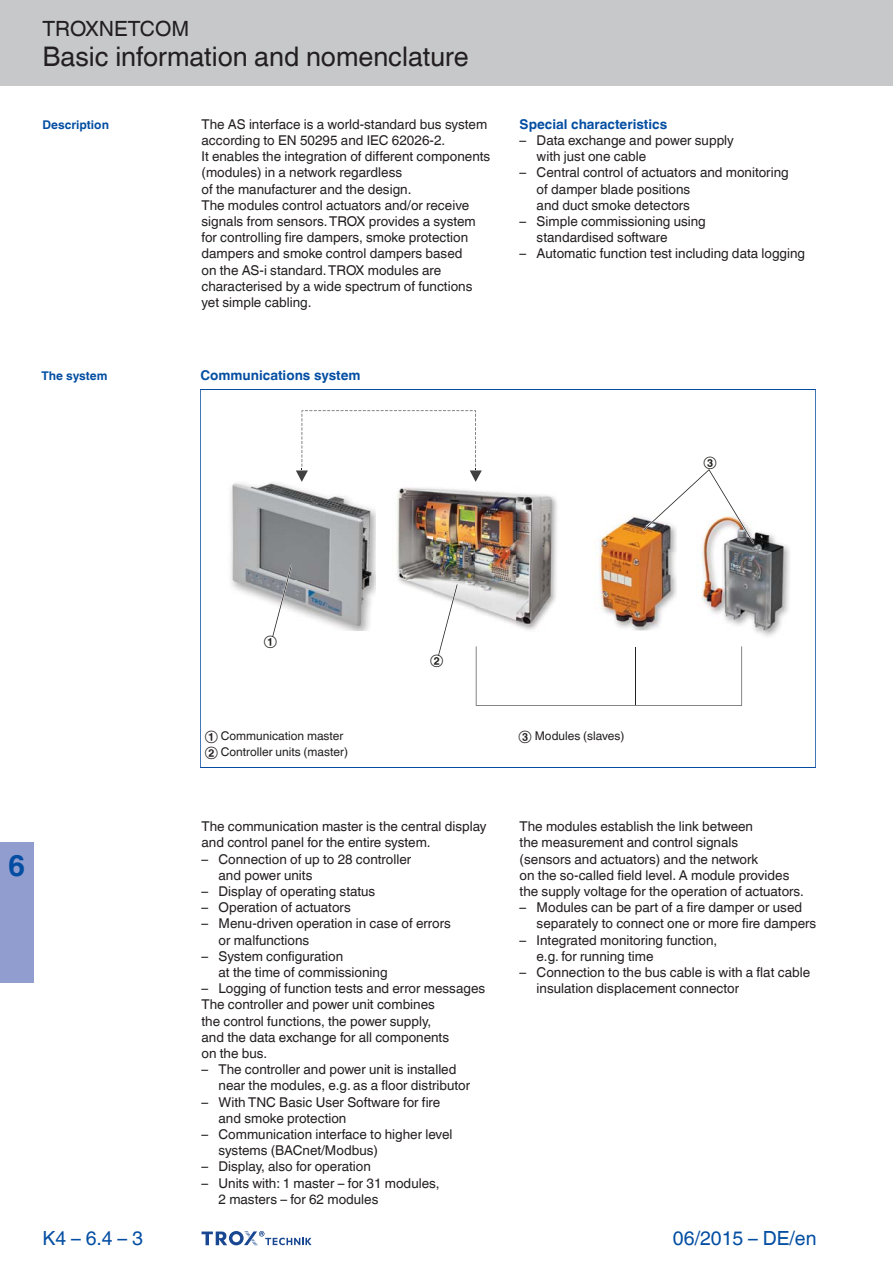
<style>
.page{position:relative;width:893px;height:1263px;background:#fff}
.page>*{position:absolute;margin:0;border:0;box-sizing:border-box;transform-origin:0 0}
.t1{font:700 30px "TROX Helvetica";color:#034ea2}
.t2{font:27px "TROX Helvetica";color:#231f20}
.t3{font:21px "TROX Helvetica";color:#231f20}
.t4{font:19.5px "TROX Helvetica";color:#034ea2}
.t5{font:13.5px/16.2px "TROX Helvetica";color:#231f20}
.t6{font:700 13.5px "TROX Helvetica";color:#034ea2}
.t7{font:12px/15.8px "TROX Helvetica";color:#231f20}
.t8{font:700 12px "TROX Helvetica";color:#034ea2}
.t9{font:12px "TROX Helvetica";color:#1c1c1a}
</style>
<div class="page">
<div style="left:0;top:0;width:893px;height:85px;background:#c6c8ca"></div>
<div style="left:0;top:842px;width:34px;height:140px;background:#929dcf"></div>
<svg style="left:202px;top:1231px;width:109px;height:15px"></svg>
<img style="left:701px;top:532px;width:89px;height:104px">
<img style="left:397px;top:487px;width:160px;height:143px">
<img style="left:593px;top:515px;width:84px;height:116px">
<img style="left:230px;top:483px;width:146px;height:148px">
<svg style="left:476px;top:646px;width:266px;height:60px"></svg>
<hr style="left:635px;top:647px;width:1px;height:58px;background:#231f20">
<svg style="left:296px;top:411px;width:186px;height:71px"></svg>
<svg style="left:272px;top:565px;width:20px;height:72px"></svg>
<svg style="left:457px;top:584px;width:1px;height:46px"></svg>
<svg style="left:438px;top:584px;width:19px;height:72px"></svg>
<svg style="left:643px;top:469px;width:111px;height:75px"></svg>
<hr style="left:200px;top:389px;width:1px;height:379px;background:#034ea2">
<hr style="left:815px;top:389px;width:1px;height:379px;background:#034ea2">
<hr style="left:200px;top:389px;width:615px;height:1px;background:#034ea2">
<hr style="left:200px;top:767px;width:615px;height:1px;background:#034ea2">
<h3 class="t3" style="left:42px;top:12px;width:148px">TROXNETCOM</h3>
<h2 class="t2" style="left:42px;top:35px;width:428px">Basic information and nomenclature</h2>
<p class="t8" style="left:42px;top:115px;width:68px">Description</p>
<p class="t5" style="left:202px;top:115px;width:290px">The AS interface is a world-standard bus system according to EN 50295 and IEC 62026-2.<br>It enables the integration of different components (modules) in a network regardless<br>of the manufacturer and the design.<br>The modules control actuators and/or receive signals from sensors. TROX provides a system for controlling fire dampers, smoke protection dampers and smoke control dampers based<br>on the AS-i standard. TROX modules are characterised by a wide spectrum of functions yet simple cabling.</p>
<p class="t8" style="left:41px;top:366px;width:68px">The system</p>
<p class="t6" style="left:200px;top:364px;width:162px">Communications system</p>
<p class="t6" style="left:520px;top:113px;width:149px">Special characteristics</p>
<p class="t5" style="left:537px;top:131px;width:199px;text-indent:-17px">– Data exchange and power supply with just one cable</p>
<p class="t5" style="left:537px;top:163px;width:253px;text-indent:-17px">– Central control of actuators and monitoring of damper blade positions<br>and duct smoke detectors</p>
<p class="t5" style="left:537px;top:212px;width:171px;text-indent:-17px">– Simple commissioning using standardised software</p>
<p class="t5" style="left:520px;top:244px;width:287px">– Automatic function test including data logging</p>
<p class="t9" style="left:703px;top:457px;width:15px">ݤ</p>
<h1 class="t1" style="left:8px;top:841px;width:19px">6</h1>
<h3 class="t4" style="left:42px;top:1222px;width:102px">K 4 – 6.4 – 3</h3>
<p class="t9" style="left:264px;top:636px;width:15px">ݢ</p>
<p class="t9" style="left:430px;top:655px;width:15px">ݣ</p>
<p class="t7" style="left:205px;top:727px;width:145px">① Communication master<br>② Controller units (master)</p>
<p class="t7" style="left:518px;top:727px;width:108px">③ Modules (slaves)</p>
<p class="t5" style="left:202px;top:817px;width:287px">The communication master is the central display and control panel for the entire system.</p>
<p class="t5" style="left:219px;top:849px;width:194px;text-indent:-17px">– Connection of up to 28 controller and power units</p>
<p class="t5" style="left:202px;top:882px;width:175px">– Display of operating status</p>
<p class="t5" style="left:202px;top:898px;width:151px">– Operation of actuators</p>
<p class="t5" style="left:219px;top:914px;width:234px;text-indent:-17px">– Menu-driven operation in case of errors or malfunctions</p>
<p class="t5" style="left:219px;top:947px;width:170px;text-indent:-17px">– System configuration<br>at the time of commissioning</p>
<p class="t5" style="left:202px;top:979px;width:285px">– Logging of function tests and error messages The controller and power unit combines<br>the control functions, the power supply,<br>and the data exchange for all components<br>on the bus.</p>
<p class="t5" style="left:219px;top:1060px;width:253px;text-indent:-17px">– The controller and power unit is installed near the modules, e.g. as a floor distributor</p>
<p class="t5" style="left:219px;top:1092px;width:223px;text-indent:-17px">– With TNC Basic User Software for fire and smoke protection</p>
<p class="t5" style="left:219px;top:1125px;width:235px;text-indent:-17px">– Communication interface to higher level systems (BACnet/Modbus)</p>
<p class="t5" style="left:202px;top:1157px;width:171px">– Display, also for operation</p>
<p class="t5" style="left:219px;top:1173px;width:222px;text-indent:-17px">– Units with: 1 master – for 31 modules,<br>2 masters – for 62 modules</p>
<p class="t5" style="left:520px;top:817px;width:286px">The modules establish the link between<br>the measurement and control signals<br>(sensors and actuators) and the network<br>on the so-called field level. A module provides the supply voltage for the operation of actuators.</p>
<p class="t5" style="left:537px;top:898px;width:281px;text-indent:-17px">– Modules can be part of a fire damper or used separately to connect one or more fire dampers</p>
<p class="t5" style="left:537px;top:930px;width:182px;text-indent:-17px">– Integrated monitoring function, e.g. for running time</p>
<p class="t5" style="left:537px;top:963px;width:275px;text-indent:-17px">– Connection to the bus cable is with a flat cable insulation displacement connector</p>
<h3 class="t4" style="left:673px;top:1222px;width:145px">06/2015 – DE/en</h3>
</div>
